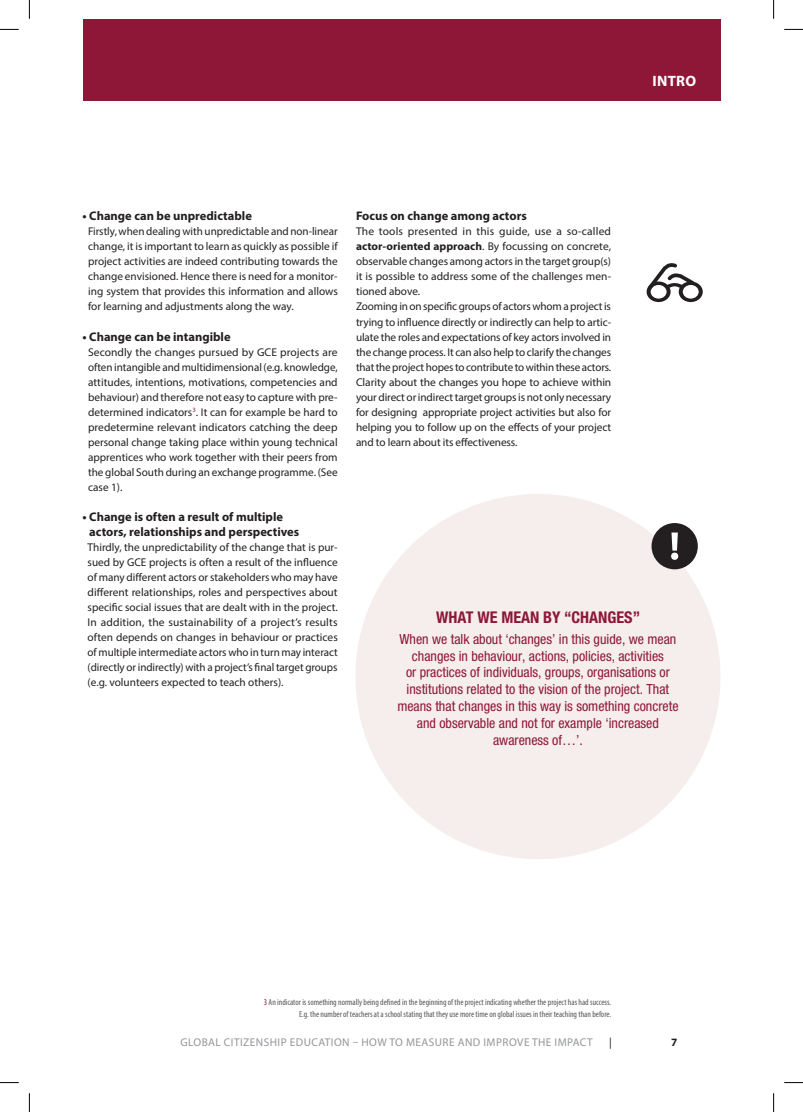
<style>
.page{position:relative;width:803px;height:1112px;background:#fff}
.page>*{position:absolute;margin:0;border:0;box-sizing:border-box;transform-origin:0 0}
.t1{font:700 condensed 16.12px "Helvetica Neue LT Std";color:#8e1737}
.t2{font:700 15px "Myriad Pro";letter-spacing:.02em;color:#fff}
.t3{font:condensed 14px/16.8px "Helvetica Neue LT Std";color:#8e1737;text-align:center}
.t4{font:700 12.5px/15px "Myriad Pro";color:#231f20}
.t5{font:11.25px/15px "Myriad Pro";letter-spacing:-.01em;color:#231f20;text-align:justify}
.t6{font:11.25px "Myriad Pro";letter-spacing:.04em;color:#939598}
.t7{font:700 11.25px "Myriad Pro";color:#231f20}
.t8{font:condensed 8.75px/11.9px "Myriad Pro";color:#57585a;text-align:right}
.s1{color:#fff}
.s2{font-weight:700}
.s3{color:#8e1737}
</style>
<div class="page">
<div style="left:355px;top:494px;width:365px;height:365px;background:#f5eeed;border-radius:50%"></div>
<svg style="left:646px;top:263px;width:57px;height:39px"></svg>
<div style="left:651px;top:523px;width:47px;height:46px;background:#231f20;border-radius:50%"></div>
<svg style="left:671px;top:532px;width:7px;height:27px"></svg>
<div style="left:83px;top:19px;width:637px;height:81px;background:#8e1737"></div>
<svg style="left:0;top:29px;width:19px;height:1px"></svg>
<svg style="left:784px;top:29px;width:19px;height:1px"></svg>
<svg style="left:0;top:1082px;width:19px;height:1px"></svg>
<svg style="left:784px;top:1082px;width:19px;height:1px"></svg>
<svg style="left:29px;top:0;width:1px;height:19px"></svg>
<svg style="left:29px;top:1093px;width:1px;height:18px"></svg>
<svg style="left:773px;top:0;width:1px;height:19px"></svg>
<svg style="left:773px;top:1093px;width:1px;height:18px"></svg>
<h2 class="t2" style="left:652px;top:71px;width:45px">INTRO</h2>
<p class="t4" style="left:83px;top:208px;width:171px">• Change can be unpredictable</p>
<p class="t5" style="left:88px;top:224px;width:251px;text-indent:-6px"><span class="s1">•</span> Firstly, when dealing with unpredictable and non-linear change, it is important to learn as quickly as possible if project activities are indeed contributing towards the change envisioned. Hence there is need for a monitor&shy;ing system that provides this information and allows for learning and adjustments along the way.</p>
<p class="t4" style="left:83px;top:328px;width:150px">• Change can be intangible</p>
<p class="t5" style="left:88px;top:344px;width:251px;text-indent:-6px"><span class="s1">•</span> Secondly the changes pursued by GCE projects are often intangible and multidimensional (e.g. knowledge, attitudes, intentions, motivations, competencies and behaviour) and therefore not easy to capture with pre&shy;determined indicators<sup>3</sup>. It can for example be hard to predetermine relevant indicators catching the deep personal change taking place within young technical apprentices who work together with their peers from the global South during an exchange programme. (See case 1).</p>
<p class="t4" style="left:89px;top:508px;width:211px;text-indent:-7px">• Change is often a result of multiple actors, relationships and perspectives</p>
<p class="t5" style="left:88px;top:539px;width:252px;text-indent:-5px"><span class="s1">•</span> Thirdly, the unpredictability of the change that is pur&shy;sued by GCE projects is often a result of the influence of many different actors or stakeholders who may have different relationships, roles and perspectives about specific social issues that are dealt with in the project.<br>In addition, the sustainability of a project’s results often depends on changes in behaviour or practices of multiple intermediate actors who in turn may interact (directly or indirectly) with a project’s final target groups (e.g. volunteers expected to teach others).</p>
<p class="t4" style="left:356px;top:208px;width:172px">Focus on change among actors</p>
<p class="t5" style="left:356px;top:224px;width:257px;text-align:left">The tools presented in this guide, use a so-called <span class="s2">actor-oriented approach</span>. By focussing on concrete, observable changes among actors in the target group(s) it is possible to address some of the challenges men&shy;tioned above.<br>Zooming in on specific groups of actors whom a project is trying to influence directly or indirectly can help to artic&shy;ulate the roles and expectations of key actors involved in the change process. It can also help to clarify the changes that the project hopes to contribute to within these actors.<br>Clarity about the changes you hope to achieve within your direct or indirect target groups is not only necessary for designing appropriate project activities but also for helping you to follow up on the effects of your project and to learn about its effectiveness.</p>
<h1 class="t1" style="left:436px;top:607px;width:205px">WHAT WE MEAN BY “CHANGES”</h1>
<p class="t3" style="left:397px;top:630px;width:283px">When we talk about ‘changes’ in this guide, we mean changes in behaviour, actions, policies, activities<br>or practices of individuals, groups, organisations or institutions related to the vision of the project. That means that changes in this way is something concrete and observable and not for example ‘increased awareness of…’.</p>
<p class="t8" style="left:264px;top:995px;width:349px"><span class="s3">3</span> An indicator is something normally being defined in the beginning of the project indicating whether the project has had success.<br>E.g. the number of teachers at a school stating that they use more time on global issues in their teaching than before.</p>
<p class="t6" style="left:180px;top:1035px;width:414px">GLOBAL CITIZENSHIP EDUCATION – HOW TO MEASURE AND IMPROVE THE IMPACT</p>
<p class="t5" style="left:609px;top:1034px;width:4px">|</p>
<p class="t7" style="left:671px;top:1034px;width:8px">7</p>
</div>
